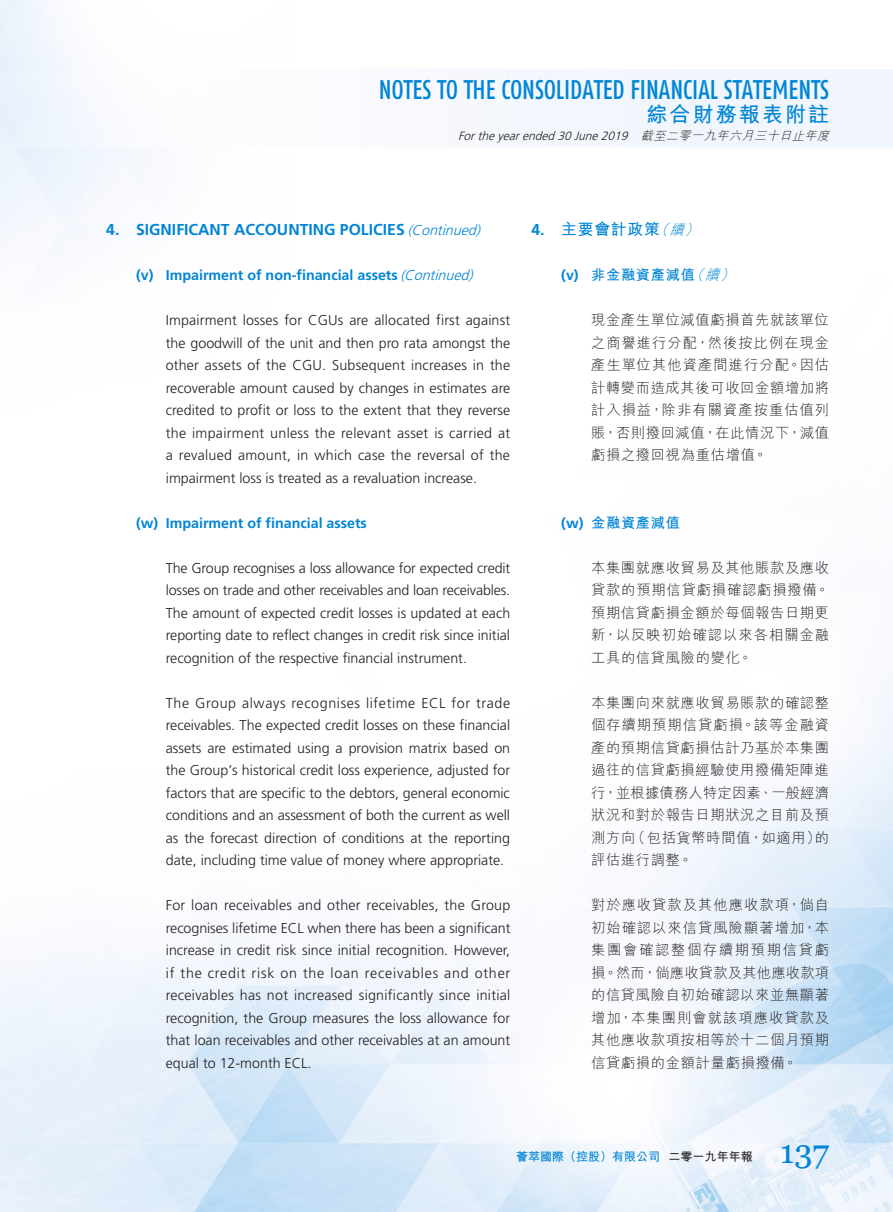
<style>
.page{position:relative;width:893px;height:1212px;background:#fff}
.page>*{position:absolute;margin:0;border:0;box-sizing:border-box;transform-origin:0 0}
.t1{font:33px "Georgia";color:#0085d6}
.t2{font:500 27px "Fago Co Lf";color:#0085d6;scale:.9 1}
.t3{font:700 21px "M Hei HK";letter-spacing:.1em;color:#0085d6}
.Heading_1{font:700 15.75px "Frutiger LT Std";color:#0085d6}
.C_Heading_1{font:700 15.75px "M Hei HK";letter-spacing:.05em;color:#0085d6}
.Body_Text{font:300 14.25px/22.5px "Frutiger LT Std";color:#231f20;text-align:justify}
.C_Body_Text{font:300 14.25px/22.5px "M Hei HK";letter-spacing:.05em;color:#231f20;text-align:justify}
.Heading_2{font:700 14.25px "Frutiger LT Std";color:#0085d6}
.C_Heading_2{font:700 14.25px "M Hei HK";letter-spacing:.05em;color:#0085d6}
.t4{font:italic 300 12px "Frutiger LT Std";color:#231f20}
.t5{font:700 12px "M Hei HK";color:#0085d6}
.s1{font-family:"M Hei HK"}
.s2{font-weight:300;font-style:italic;font-size:14.25px}
.s3{font-weight:300;font-style:italic}
.s4{font-family:"Frutiger LT Std"}
.s5{color:#231f20}
</style>
<div class="page">
<img style="left:0;top:0;width:893px;height:1212px">
<h2 class="t2" style="left:379px;top:74px;width:502px">NOTES TO THE CONSOLIDATED FINANCIAL STATEMENTS</h2>
<h3 class="t3" style="left:646px;top:99px;width:184px">綜合財務報表附註</h3>
<p class="t4" style="left:458px;top:129px;width:376px">Fortheyearended30June2019 <span class="s1">截至二零一九年六月三十日止年度</span></p>
<p class="Heading_1" style="left:106px;top:220px;width:379px">4. SIGNIFICANT ACCOUNTING POLICIES <span class="s2">(Continued)</span></p>
<p class="Heading_2" style="left:136px;top:267px;width:342px">(v) Impairment of non-financial assets <span class="s3">(Continued)</span></p>
<p class="Body_Text" style="left:166px;top:309px;width:346px">Impairment losses for CGUs are allocated first against the goodwill of the unit and then pro rata amongst the other assets of the CGU. Subsequent increases in the recoverable amount caused by changes in estimates are credited to profit or loss to the extent that they reverse the impairment unless the relevant asset is carried at a revalued amount, in which case the reversal of the impairment loss is treated as a revaluation increase.</p>
<p class="Heading_2" style="left:136px;top:514px;width:232px">(w) Impairment of financial assets</p>
<p class="Body_Text" style="left:166px;top:557px;width:346px">The Group recognises a loss allowance for expected credit losses on trade and other receivables and loan receivables.<br>The amount of expected credit losses is updated at each reporting date to reflect changes in credit risk since initial recognition of the respective financial instrument.</p>
<p class="Body_Text" style="left:166px;top:692px;width:346px">The Group always recognises lifetime ECL for trade receivables. The expected credit losses on these financial assets are estimated using a provision matrix based on the Group’s historical credit loss experience, adjusted for factors that are specific to the debtors, general economic conditions and an assessment of both the current as well as the forecast direction of conditions at the reporting date, including time value of money where appropriate.</p>
<p class="Body_Text" style="left:166px;top:894px;width:346px">For loan receivables and other receivables, the Group recognises lifetime ECL when there has been a significant increase in credit risk since initial recognition. However, if the credit risk on the loan receivables and other receivables has not increased significantly since initial recognition, the Group measures the loss allowance for that loan receivables and other receivables at an amount equal to 12-month ECL.</p>
<p class="C_Heading_1" style="left:531px;top:218px;width:173px"><span class="s4">4.</span> 主要會計政策<span class="s2">（續）</span></p>
<p class="C_Heading_2" style="left:561px;top:265px;width:178px"><span class="s4">(v)</span> 非金融資產減值<span class="s3">（續）</span></p>
<p class="C_Body_Text" style="left:591px;top:308px;width:240px">現金產生單位減值虧損首先就該單位之商譽進行分配，然後按比例在現金產生單位其他資產間進行分配。因估計轉變而造成其後可收回金額增加將計入損益，除非有關資產按重估值列賬，否則撥回減值，在此情況下，減值虧損之撥回視為重估增值。</p>
<p class="C_Heading_2" style="left:561px;top:512px;width:120px"><span class="s4">(w)</span> 金融資產減值</p>
<p class="C_Body_Text" style="left:591px;top:556px;width:240px">本集團就應收貿易及其他賬款及應收貸款的預期信貸虧損確認虧損撥備。預期信貸虧損金額於每個報告日期更新，以反映初始確認以來各相關金融工具的信貸風險的變化。</p>
<p class="C_Body_Text" style="left:591px;top:691px;width:240px">本集團向來就應收貿易賬款的確認整個存續期預期信貸虧損。該等金融資產的預期信貸虧損估計乃基於本集團過往的信貸虧損經驗使用撥備矩陣進行，並根據債務人特定因素、一般經濟狀況和對於報告日期狀況之目前及預測方向（包括貨幣時間值，如適用）的評估進行調整。</p>
<p class="C_Body_Text" style="left:591px;top:893px;width:240px">對於應收貸款及其他應收款項，倘自初始確認以來信貸風險顯著增加，本集團會確認整個存續期預期信貸虧損。然而，倘應收貸款及其他應收款項的信貸風險自初始確認以來並無顯著增加，本集團則會就該項應收貸款及其他應收款項按相等於十二個月預期信貸虧損的金額計量虧損撥備。</p>
<p class="t5" style="left:516px;top:1148px;width:238px">薈萃國際（控股）有限公司 <span class="s5">二零一九年年報</span></p>
<h1 class="t1" style="left:780px;top:1128px;width:50px">137</h1>
</div>
